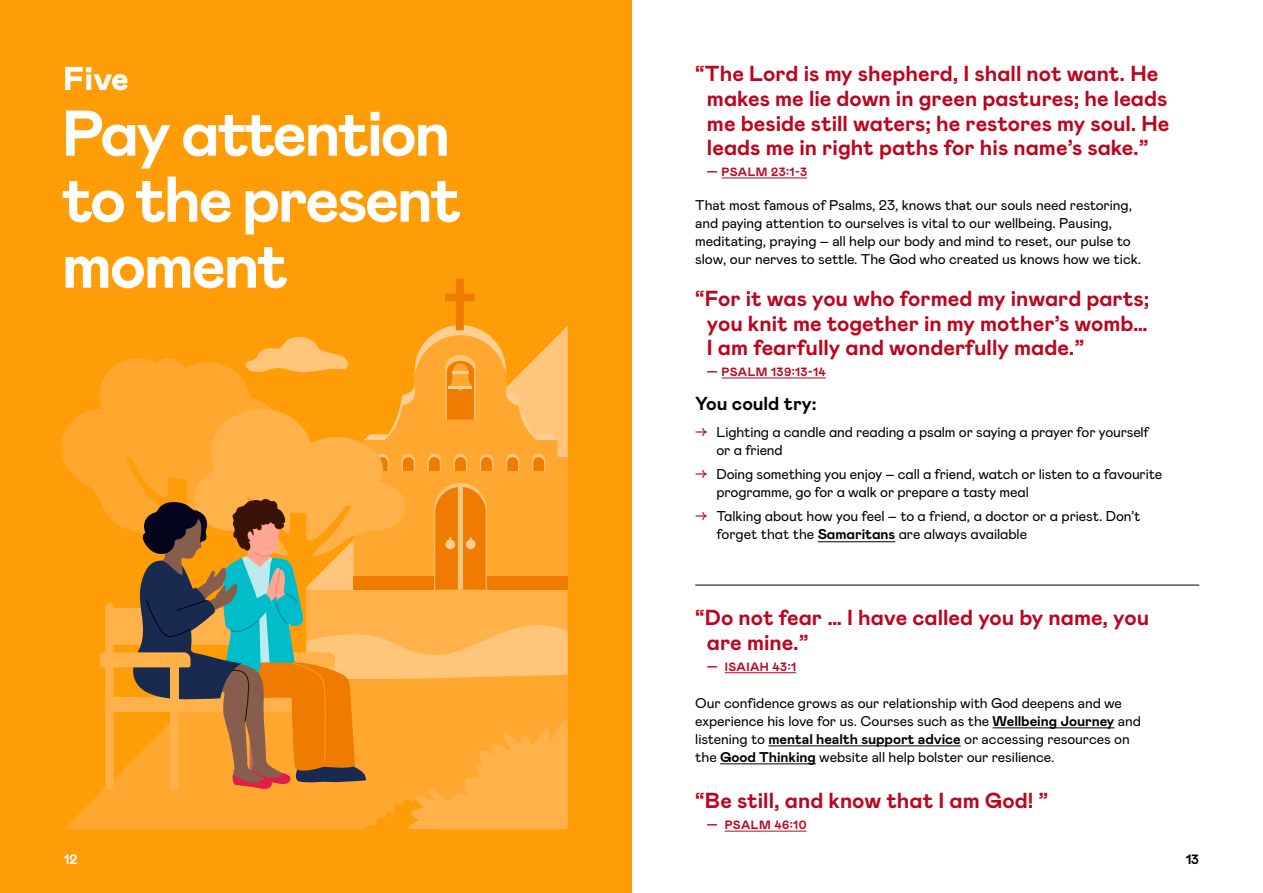
<style>
.page{position:relative;width:1263px;height:893px;background:#fff}
.page>*{position:absolute;margin:0;border:0;box-sizing:border-box;transform-origin:0 0}
.t1{font:700 64.5px/66px "Mabry Pro";letter-spacing:-.04em;color:#fff}
.t2{font:900 33px "Mabry Pro";color:#fff}
.t3{font:700 21.75px/24.8px "Mabry Pro";color:#bc051f;text-align:center}
.t4{font:700 18.75px "Mabry Pro";color:#000}
.t5{font:14.25px/18px "Mabry Pro";letter-spacing:-.01em;color:#000}
.t6{font:14.1px/18px "Mabry Pro";letter-spacing:-.005em;color:#000}
.t7{font:700 13.5px "Mabry Pro";color:#fff}
.t8{font:700 13.5px "Mabry Pro";color:#000}
.t9{font:700 12px "Mabry Pro";letter-spacing:.035em;color:#bc051f}
.s1{color:#bc051f}
.s2{font-weight:700}
</style>
<div class="page">
<div style="left:0;top:0;width:631px;height:893px;background:#ff9d08"></div>
<svg style="left:61px;top:278px;width:507px;height:551px"></svg>
<hr style="left:721px;top:178px;width:86px;height:1px;background:#bc051f">
<hr style="left:721px;top:378px;width:105px;height:1px;background:#bc051f">
<hr style="left:725px;top:672px;width:71px;height:1px;background:#bc051f">
<hr style="left:725px;top:831px;width:81px;height:1px;background:#bc051f">
<hr style="left:993px;top:727px;width:121px;height:1px;background:#000">
<hr style="left:768px;top:745px;width:193px;height:1px;background:#000">
<hr style="left:720px;top:763px;width:96px;height:1px;background:#000">
<hr style="left:818px;top:541px;width:77px;height:1px;background:#000">
<hr style="left:695px;top:585px;width:504px;height:1px;background:#000">
<h2 class="t2" style="left:64px;top:55px;width:67px">Five</h2>
<h1 class="t1" style="left:62px;top:98px;width:402px">Pay attention to the present moment</h1>
<h3 class="t3" style="left:695px;top:60px;width:476px">“The Lord is my shepherd, I shall not want. He makes me lie down in green pastures; he leads me beside still waters; he restores my soul. He leads me in right paths for his name’s sake.”</h3>
<p class="t9" style="left:707px;top:163px;width:102px">— PSALM 23:1-3</p>
<p class="t6" style="left:695px;top:195px;width:447px">That most famous of Psalms, 23, knows that our souls need restoring, and paying attention to ourselves is vital to our wellbeing. Pausing, meditating, praying – all help our body and mind to reset, our pulse to slow, our nerves to settle. The God who created us knows how we tick.</p>
<h3 class="t3" style="left:707px;top:285px;width:444px;text-align:justify;text-indent:-12px">“For it was you who formed my inward parts; you knit me together in my mother’s womb… I am fearfully and wonderfully made.”</h3>
<p class="t9" style="left:707px;top:363px;width:120px">— PSALM 139:13-14</p>
<h3 class="t4" style="left:695px;top:390px;width:123px">You could try:</h3>
<p class="t5" style="left:716px;top:422px;width:434px;text-indent:-21px"><span class="s1">→</span> Lighting a candle and reading a psalm or saying a prayer for yourself or a friend</p>
<p class="t5" style="left:716px;top:464px;width:447px;text-indent:-21px"><span class="s1">→</span> Doing something you enjoy – call a friend, watch or listen to a favourite programme, go for a walk or prepare a tasty meal</p>
<p class="t5" style="left:716px;top:507px;width:425px;text-indent:-21px"><span class="s1">→</span> Talking about how you feel – to a friend, a doctor or a priest. Don’t forget that the <span class="s2">Samaritans</span> are always available</p>
<h3 class="t3" style="left:707px;top:605px;width:444px;text-align:left;text-indent:-12px">“Do not fear … I have called you by name, you are mine.”</h3>
<p class="t9" style="left:707px;top:658px;width:91px">— ISAIAH 43:1</p>
<p class="t6" style="left:695px;top:693px;width:447px">Our confidence grows as our relationship with God deepens and we experience his love for us. Courses such as the <span class="s2">Wellbeing Journey</span> and listening to <span class="s2">mental health support advice</span> or accessing resources on the <span class="s2">Good Thinking</span> website all help bolster our resilience.</p>
<h3 class="t3" style="left:695px;top:788px;width:354px">“Be still, and know that I am God! ”</h3>
<p class="t9" style="left:707px;top:816px;width:101px">— PSALM 46:10</p>
<p class="t7" style="left:64px;top:850px;width:15px">12</p>
<p class="t8" style="left:1186px;top:850px;width:15px">13</p>
</div>
